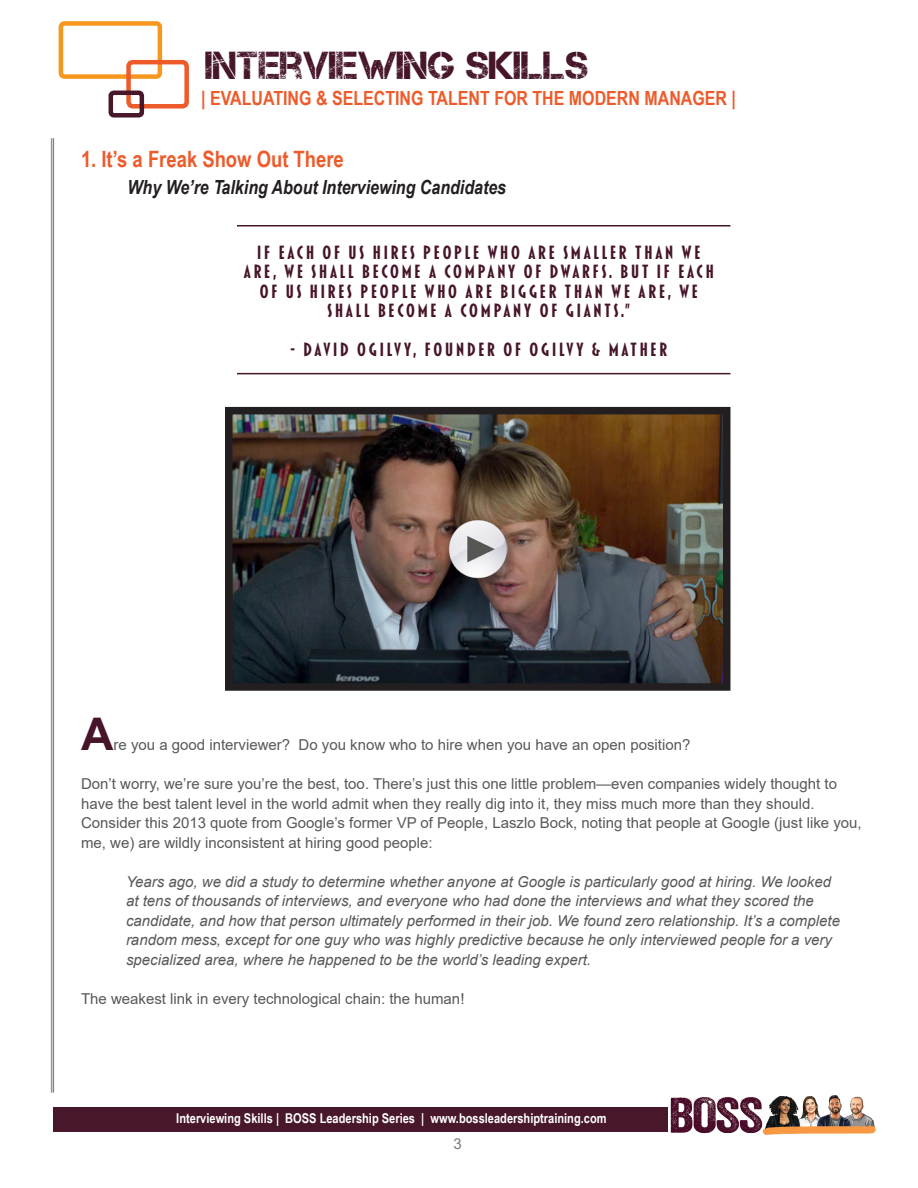
<style>
.page{position:relative;width:918px;height:1188px;background:#fff}
.page>*{position:absolute;margin:0;border:0;box-sizing:border-box;transform-origin:0 0}
.Content{font:700 45px "Arial";color:#46152a}
.t1{font:39px "Captureit";color:#46152a}
.t2{font:700 22.5px "Arial Narrow";color:#ed5b2b}
.t3{font:700 19.5px/19.5px "Blakely";letter-spacing:.11em;color:#46152a;text-align:center}
.t4{font:700 19.5px "Arial Narrow";color:#ed5b2b}
.t5{font:italic 700 19.5px "Arial Narrow";color:#231f20}
.Content-2{font:15px/19.5px "Arial";color:#57585a}
.Content-3{font:italic 15px/19.5px "Arial";color:#57585a}
.t6{font:15px "Arial";color:#787a7d}
.t7{font:700 13.5px "Arial Narrow";color:#fff}
</style>
<div class="page">
<hr style="left:53px;top:138px;width:1px;height:955px;background:#808285">
<hr style="left:51px;top:138px;width:1px;height:955px;background:#808285">
<div style="left:59px;top:21px;width:103px;height:58px;border:4px solid #f7971d;border-radius:4px"></div>
<div style="left:126px;top:60px;width:63px;height:49px;border:4px solid #ed5b2b;border-radius:4px"></div>
<div style="left:109px;top:91px;width:35px;height:27px;border:4px solid #48172b;border-radius:3px"></div>
<div style="left:53px;top:1107px;width:615px;height:25px;background:#48172b"></div>
<img style="left:670px;top:1095px;width:206px;height:40px">
<hr style="left:237px;top:373px;width:493px;height:1px;background:#46152a">
<hr style="left:237px;top:225px;width:493px;height:1px;background:#46152a">
<img style="left:234px;top:416px;width:487px;height:266px">
<div style="left:225px;top:407px;width:505px;height:284px;border:8px solid #231f20"></div>
<div style="left:447px;top:518px;width:74px;height:74px;background:#231f20;opacity:.4"></div>
<img style="left:448px;top:519px;width:59px;height:60px">
<h2 class="t1" style="left:206px;top:44px;width:384px">INTERVIEWING SKILLS</h2>
<h3 class="t4" style="left:201px;top:83px;width:536px">| EVALUATING &amp; SELECTING TALENT FOR THE MODERN MANAGER |</h3>
<p class="t2" style="left:81px;top:142px;width:264px">1. It’s a Freak Show Out There</p>
<p class="t5" style="left:128px;top:172px;width:380px">Why We’re Talking About Interviewing Candidates</p>
<p class="t3" style="left:243px;top:243px;width:472px">IF EACH OF US HIRES PEOPLE WHO ARE SMALLER THAN WE ARE, WE SHALL BECOME A COMPANY OF DWARFS. BUT IF EACH OF US HIRES PEOPLE WHO ARE BIGGER THAN WE ARE, WE SHALL BECOME A COMPANY OF GIANTS.”</p>
<p class="t3" style="left:290px;top:340px;width:379px">- DAVID OGILVY, FOUNDER OF OGILVY &amp; MATHER</p>
<p class="Content" style="left:81px;top:703px;width:34px">A</p>
<p class="Content-2" style="left:113px;top:735px;width:578px">re you a good interviewer? Do you know who to hire when you have an open position?</p>
<p class="Content-2" style="left:81px;top:774px;width:782px">Don’t worry, we’re sure you’re the best, too. There’s just this one little problem—even companies widely thought to have the best talent level in the world admit when they really dig into it, they miss much more than they should.<br>Consider this 2013 quote from Google’s former VP of People, Laszlo Bock, noting that people at Google (just like you, me, we) are wildly inconsistent at hiring good people:</p>
<p class="Content-3" style="left:126px;top:872px;width:716px">Years ago, we did a study to determine whether anyone at Google is particularly good at hiring. We looked at tens of thousands of interviews, and everyone who had done the interviews and what they scored the candidate, and how that person ultimately performed in their job. We found zero relationship. It’s a complete random mess, except for one guy who was highly predictive because he only interviewed people for a very specialized area, where he happened to be the world’s leading expert.</p>
<p class="Content-2" style="left:81px;top:989px;width:385px">The weakest link in every technological chain: the human!</p>
<p class="t7" style="left:176px;top:1108px;width:432px">Interviewing Skills | BOSS Leadership Series | www.bossleadershiptraining.com</p>
<p class="t6" style="left:453px;top:1133px;width:10px">3</p>
</div>
